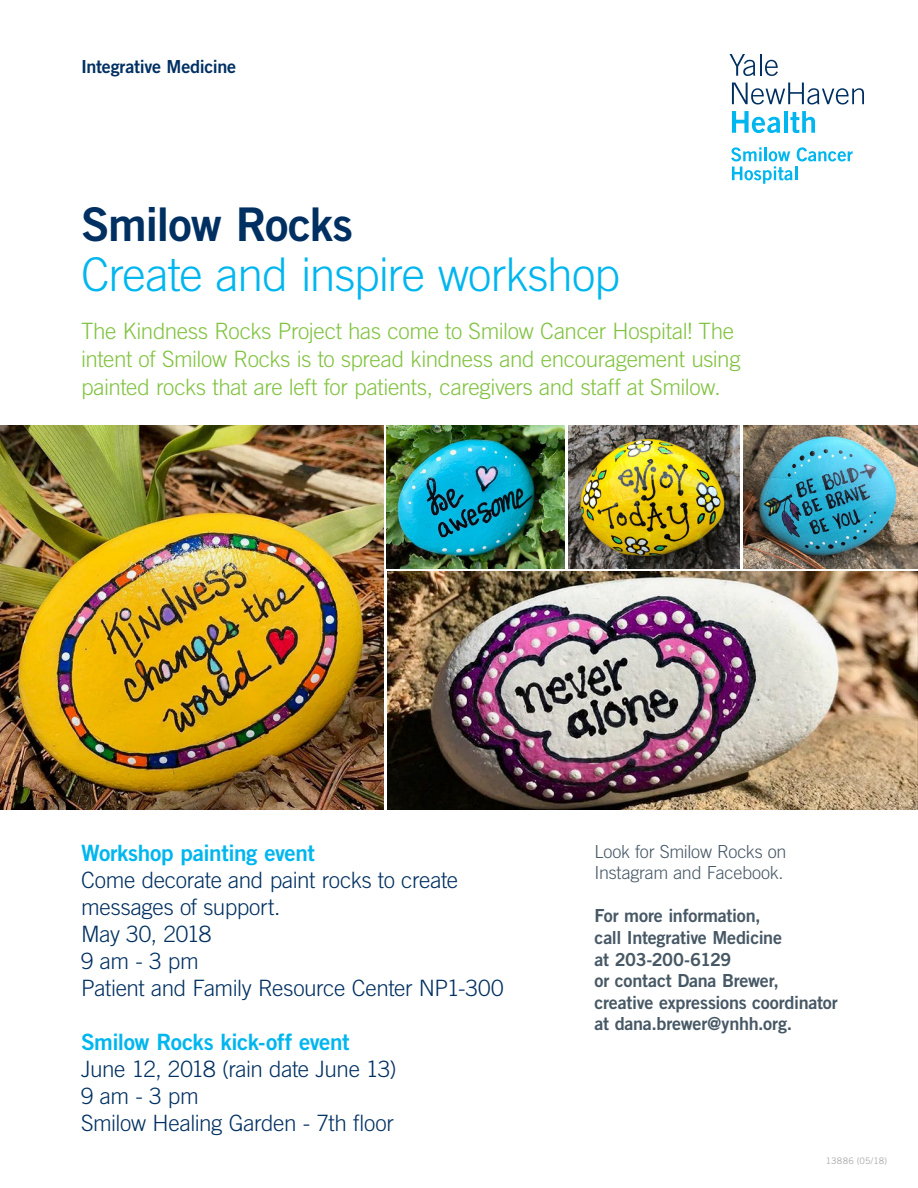
<style>
.page{position:relative;width:918px;height:1188px;background:#fff}
.page>*{position:absolute;margin:0;border:0;box-sizing:border-box;transform-origin:0 0}
._01_Brochure_Title{font:300 46.5px "Trade Gothic LT Std";letter-spacing:-.025em;color:#00b6ef}
._01_Brochure_Title-2{font:46.5px "Trade Gothic LT Std Bd 2";letter-spacing:-.03em;color:#003062}
.t1{font:300 22.5px/28.2px "Trade Gothic LT Std";letter-spacing:-.015em;color:#81c340}
.t2{font:300 22.5px/27px "Trade Gothic LT Std";letter-spacing:-.02em;color:#003062}
.t3{font:22.5px "Trade Gothic LT Std Bd 2";letter-spacing:-.015em;color:#00b6ef}
.t4{font:18px/21.6px "Trade Gothic LT Std Bd 2";letter-spacing:-.015em;color:#475865}
.t5{font:300 18px/21.6px "Trade Gothic LT Std";letter-spacing:-.015em;color:#475865}
._05_Subheading{font:18px "Trade Gothic LT Std Bd 2";letter-spacing:-.015em;color:#003062}
.t6{font:9px "Trade Gothic LT Std";letter-spacing:.015em;color:#a8a9ad}
</style>
<div class="page">
<svg style="left:730px;top:54px;width:25px;height:22px"></svg>
<hr style="left:760px;top:54px;width:2px;height:22px;background:#003062">
<svg style="left:765px;top:60px;width:13px;height:16px"></svg>
<svg style="left:732px;top:83px;width:132px;height:22px"></svg>
<svg style="left:732px;top:111px;width:48px;height:22px"></svg>
<hr style="left:784px;top:111px;width:4px;height:22px;background:#00b6ef">
<svg style="left:790px;top:111px;width:25px;height:22px"></svg>
<svg style="left:731px;top:147px;width:122px;height:37px"></svg>
<img style="left:387px;top:426px;width:178px;height:142px">
<img style="left:743px;top:426px;width:175px;height:142px">
<img style="left:387px;top:571px;width:531px;height:239px">
<img style="left:0;top:426px;width:383px;height:384px">
<img style="left:568px;top:426px;width:172px;height:142px">
<p class="_05_Subheading" style="left:81px;top:56px;width:157px">Integrative Medicine</p>
<p class="_01_Brochure_Title-2" style="left:81px;top:196px;width:274px">Smilow Rocks</p>
<p class="_01_Brochure_Title" style="left:81px;top:246px;width:541px">Create and inspire workshop</p>
<p class="t1" style="left:81px;top:317px;width:661px">The Kindness Rocks Project has come to Smilow Cancer Hospital! The intent of Smilow Rocks is to spread kindness and encouragement using painted rocks that are left for patients, caregivers and staff at Smilow.</p>
<p class="t3" style="left:81px;top:839px;width:236px">Workshop painting event</p>
<p class="t2" style="left:81px;top:866px;width:379px">Come decorate and paint rocks to create messages of support.</p>
<p class="t2" style="left:81px;top:920px;width:132px">May 30, 2018</p>
<p class="t2" style="left:81px;top:947px;width:119px">9 am - 3 pm</p>
<p class="t2" style="left:81px;top:974px;width:424px">Patient and Family Resource Center NP1-300</p>
<p class="t3" style="left:81px;top:1028px;width:270px">Smilow Rocks kick-off event</p>
<p class="t2" style="left:81px;top:1055px;width:317px">June 12, 2018 (rain date June 13)</p>
<p class="t2" style="left:81px;top:1082px;width:119px">9 am - 3 pm</p>
<p class="t2" style="left:81px;top:1109px;width:314px">Smilow Healing Garden - 7th floor</p>
<p class="t5" style="left:595px;top:840px;width:193px">Look for Smilow Rocks on<br>Instagram and Facebook.</p>
<p class="t4" style="left:595px;top:905px;width:245px">For more information,<br>call Integrative Medicine<br>at 203-200-6129<br>or contact Dana Brewer, creative expressions coordinator at dana.brewer@ynhh.org.</p>
<p class="t6" style="left:826px;top:1156px;width:63px">13886 (05/18)</p>
</div>
